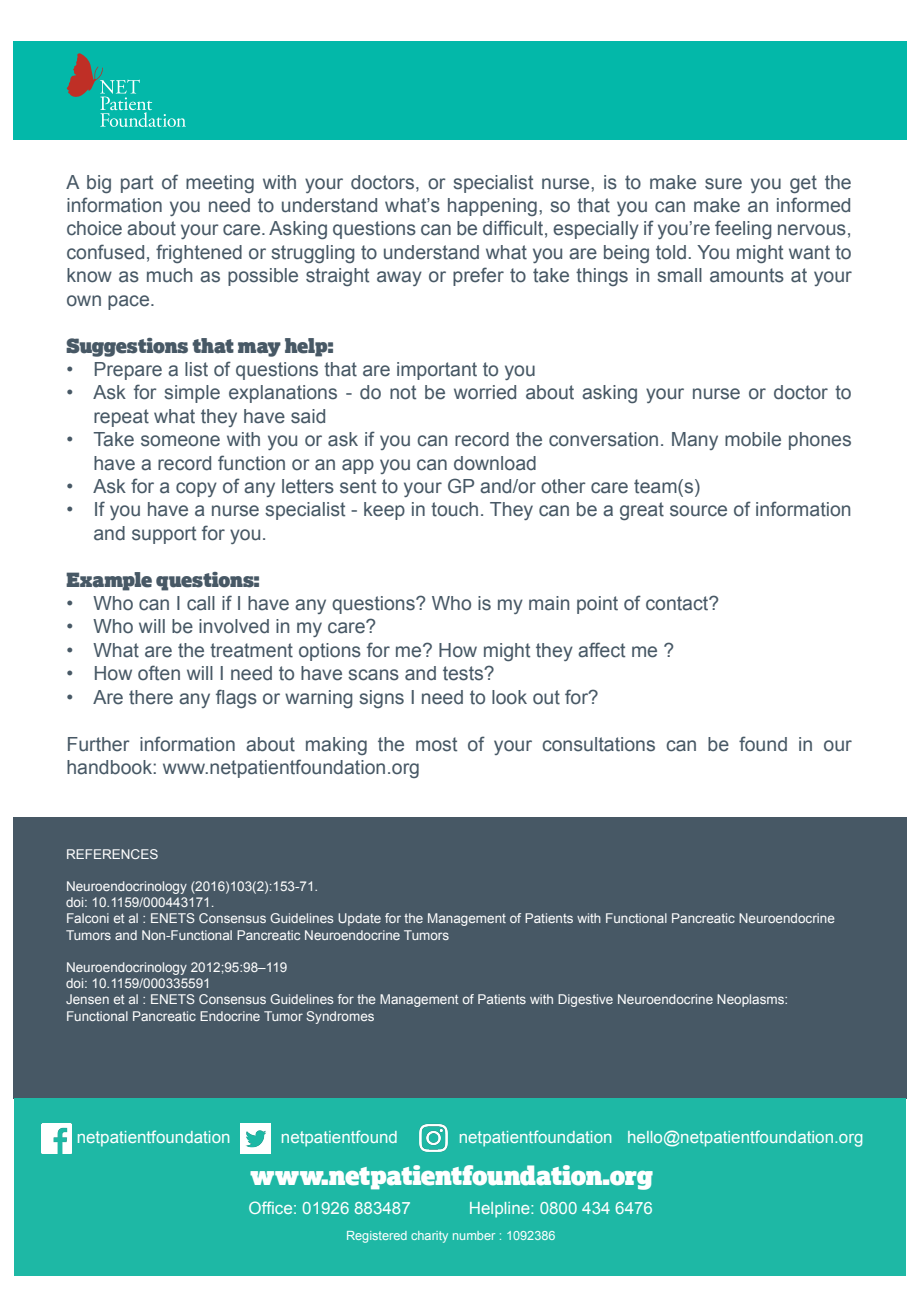
<style>
.page{position:relative;width:919px;height:1289px;background:#fff}
.page>*{position:absolute;margin:0;border:0;box-sizing:border-box;transform-origin:0 0}
.t1{font:25.5px "Lexia Advertising";letter-spacing:-.02em;color:#fff}
.t2{font:19.5px/23.4px "Arial";color:#475865}
.t3{font:19.5px "Lexia Advertising";letter-spacing:-.005em;color:#475865}
.t4{font:16.95px "Arial";color:#fff}
.t5{font:13.5px/16.2px "Arial";color:#fff}
.t6{font:12.75px "Arial";color:#fff}
</style>
<div class="page">
<div style="left:13px;top:41px;width:893px;height:98px;background:#03b8a9"></div>
<svg style="left:66px;top:53px;width:120px;height:74px"></svg>
<div style="left:13px;top:816px;width:893px;height:282px;background:#475865"></div>
<div style="left:14px;top:1098px;width:891px;height:177px;background:#1eb8a5"></div>
<img style="left:41px;top:1123px;width:30px;height:30px">
<img style="left:241px;top:1123px;width:30px;height:30px">
<img style="left:419px;top:1123px;width:29px;height:29px">
<p class="t2" style="left:66px;top:170px;width:786px;text-align:justify">A big part of meeting with your doctors, or specialist nurse, is to make sure you get the information you need to understand what’s happening, so that you can make an informed choice about your care. Asking questions can be difficult, especially if you’re feeling nervous, confused, frightened or struggling to understand what you are being told. You might want to know as much as possible straight away or prefer to take things in small amounts at your own pace.</p>
<p class="t3" style="left:66px;top:332px;width:268px">Suggestions that may help:</p>
<p class="t2" style="left:66px;top:357px;width:471px">• Prepare a list of questions that are important to you</p>
<p class="t2" style="left:93px;top:381px;width:759px;text-indent:-27px">• Ask for simple explanations - do not be worried about asking your nurse or doctor to repeat what they have said</p>
<p class="t2" style="left:93px;top:428px;width:759px;text-indent:-27px">• Take someone with you or ask if you can record the conversation. Many mobile phones have a record function or an app you can download</p>
<p class="t2" style="left:66px;top:474px;width:635px">• Ask for a copy of any letters sent to your GP and/or other care team(s)</p>
<p class="t2" style="left:93px;top:498px;width:759px;text-indent:-27px">• If you have a nurse specialist - keep in touch. They can be a great source of information and support for you.</p>
<p class="t3" style="left:66px;top:566px;width:195px">Example questions:</p>
<p class="t2" style="left:66px;top:591px;width:654px">• Who can I call if I have any questions? Who is my main point of contact?</p>
<p class="t2" style="left:66px;top:615px;width:311px">• Who will be involved in my care?</p>
<p class="t2" style="left:66px;top:638px;width:609px">• What are the treatment options for me? How might they affect me ?</p>
<p class="t2" style="left:66px;top:662px;width:430px">• How often will I need to have scans and tests?</p>
<p class="t2" style="left:66px;top:685px;width:534px">• Are there any flags or warning signs I need to look out for?</p>
<p class="t2" style="left:66px;top:732px;width:786px">Further information about making the most of your consultations can be found in our handbook: www.netpatientfoundation.org</p>
<p class="t5" style="left:66px;top:845px;width:94px">REFERENCES</p>
<p class="t5" style="left:66px;top:878px;width:254px">Neuroendocrinology (2016)103(2):153-71.</p>
<p class="t5" style="left:66px;top:894px;width:150px">doi: 10.1159/000443171.</p>
<p class="t5" style="left:66px;top:910px;width:770px">Falconi et al : ENETS Consensus Guidelines Update for the Management of Patients with Functional Pancreatic Neuroendocrine<br>Tumors and Non-Functional Pancreatic Neuroendocrine Tumors</p>
<p class="t5" style="left:66px;top:959px;width:223px">Neuroendocrinology 2012;95:98–119</p>
<p class="t5" style="left:66px;top:975px;width:146px">doi: 10.1159/000335591</p>
<p class="t5" style="left:66px;top:991px;width:723px">Jensen et al : ENETS Consensus Guidelines for the Management of Patients with Digestive Neuroendocrine Neoplasms:<br>Functional Pancreatic Endocrine Tumor Syndromes</p>
<p class="t4" style="left:77px;top:1126px;width:155px">netpatientfoundation</p>
<p class="t4" style="left:281px;top:1126px;width:119px">netpatientfound</p>
<p class="t4" style="left:458px;top:1125px;width:155px">netpatientfoundation</p>
<p class="t4" style="left:627px;top:1125px;width:238px">hello@netpatientfoundation.org</p>
<p class="t1" style="left:250px;top:1158px;width:404px">www.netpatientfoundation.org</p>
<p class="t4" style="left:248px;top:1197px;width:164px">Office: 01926 883487</p>
<p class="t4" style="left:469px;top:1197px;width:185px">Helpline: 0800 434 6476</p>
<p class="t6" style="left:346px;top:1226px;width:211px">Registered charity number : 1092386</p>
</div>
